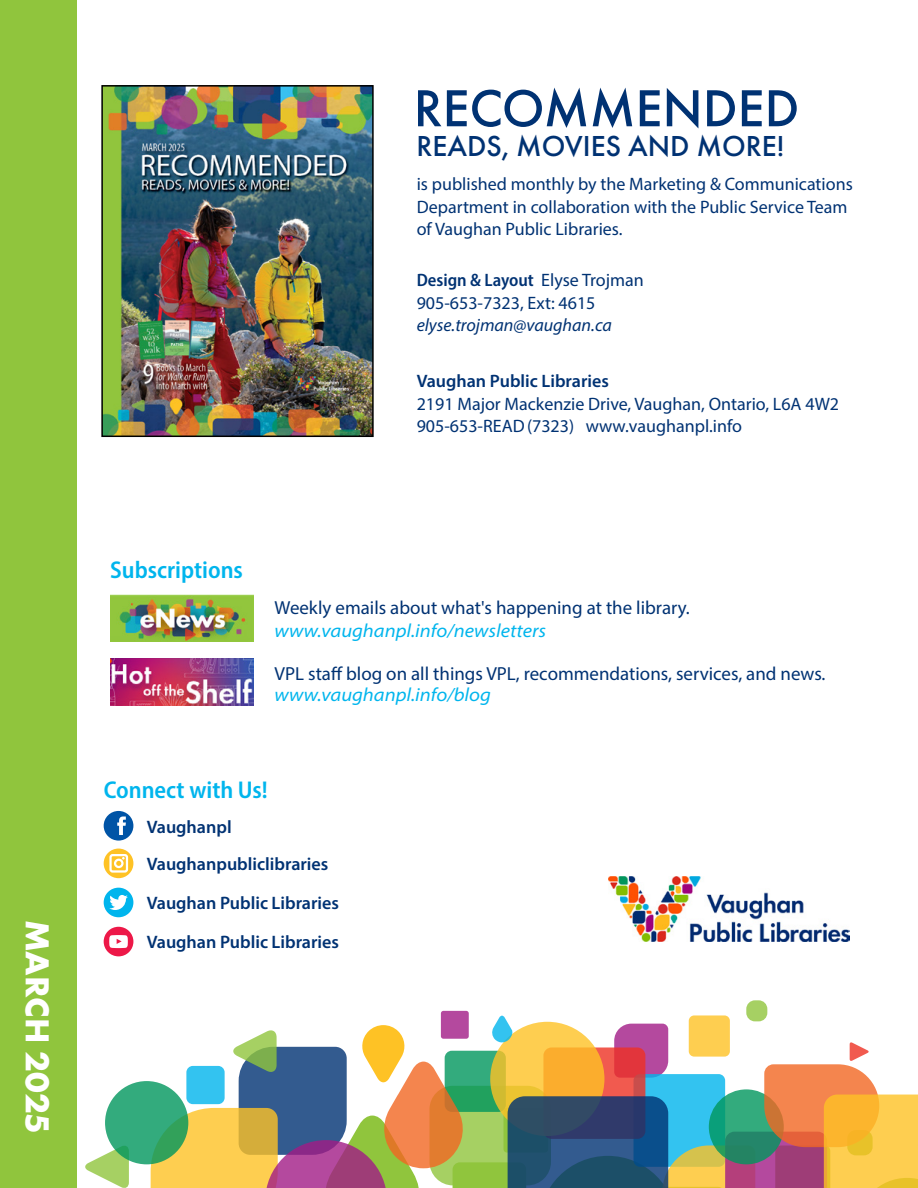
<style>
.page{position:relative;width:918px;height:1188px;background:#fff}
.page>*{position:absolute;margin:0;border:0;box-sizing:border-box;transform-origin:0 0}
.t1{font:500 54px "Futura PT";color:#003273}
.t2{font:700 34.5px "Futura PT";color:#fff}
.t3{font:500 30px "Futura PT";color:#003273}
.t4{font:600 semi-condensed 24.3px "Myriad Pro";color:#00b5ed}
.t5{font:18.9px "Myriad Pro";color:#003273}
.t6{font:italic semi-expanded 18.9px "Myriad Pro";color:#00b5ed}
.t7{font:18px/22.5px "Myriad Pro";color:#003273}
.t8{font:600 18px/39.2px "Myriad Pro";color:#003273}
.t9{font:italic 18px "Myriad Pro";color:#003273}
.s1{font-weight:600;font-stretch:semi-condensed}
</style>
<div class="page">
<div style="left:0;top:0;width:77px;height:1188px;background:#90c53d"></div>
<svg style="left:85px;top:1145px;width:44px;height:43px"></svg>
<div style="left:746px;top:1000px;width:21px;height:21px;background:#a6d063;border-radius:9px"></div>
<div style="left:441px;top:1011px;width:28px;height:28px;background:#b4499e;border-radius:3px"></div>
<svg style="left:689px;top:1015px;width:41px;height:42px"></svg>
<div style="left:105px;top:1081px;width:83px;height:83px;background:#33ab7d;border-radius:50%"></div>
<svg style="left:151px;top:1016px;width:767px;height:172px"></svg>
<img style="left:608px;top:877px;width:241px;height:64px">
<img style="left:104px;top:88px;width:267px;height:346px">
<div style="left:101px;top:85px;width:273px;height:352px;border:2px solid #000"></div>
<div style="left:104px;top:888px;width:29px;height:29px;background:#00b5ed;border-radius:50%"></div>
<svg style="left:109px;top:895px;width:19px;height:15px"></svg>
<div style="left:104px;top:927px;width:29px;height:29px;background:#ed1848;border-radius:50%"></div>
<svg style="left:109px;top:935px;width:19px;height:13px"></svg>
<div style="left:104px;top:811px;width:29px;height:30px;background:#0054a6;border-radius:50%"></div>
<svg style="left:117px;top:817px;width:9px;height:18px"></svg>
<div style="left:104px;top:849px;width:29px;height:29px;background:#fec225;border-radius:50%"></div>
<svg style="left:111px;top:855px;width:16px;height:16px"></svg>
<div style="left:109px;top:854px;width:19px;height:19px;border:2px solid #fff;border-radius:2px"></div>
<div style="left:115px;top:860px;width:7px;height:7px;background:#fec225;border-radius:50%"></div>
<div style="left:114px;top:859px;width:10px;height:9px;border:2px solid #fff;border-radius:50%"></div>
<img style="left:110px;top:594px;width:144px;height:47px">
<img style="left:110px;top:659px;width:144px;height:47px">
<h2 class="t2" style="left:60px;top:920px;width:216px;rotate:90deg">MARCH 2025</h2>
<h1 class="t1" style="left:414px;top:76px;width:387px">RECOMMENDED</h1>
<h3 class="t3" style="left:417px;top:127px;width:369px">READS, MOVIES AND MORE!</h3>
<p class="t7" style="left:417px;top:173px;width:438px">is published monthly by the Marketing &amp; Communications<br>Department in collaboration with the Public Service Team of Vaughan Public Libraries.</p>
<p class="t7" style="left:417px;top:269px;width:229px"><span class="s1">Design &amp; Layout</span> Elyse Trojman<br>905-653-7323, Ext: 4615</p>
<p class="t9" style="left:417px;top:314px;width:197px">elyse.trojman@vaughan.ca</p>
<p class="t8" style="left:417px;top:361px;width:194px">Vaughan Public Libraries</p>
<p class="t7" style="left:417px;top:392px;width:424px">2191 Major Mackenzie Drive, Vaughan, Ontario, L6A 4W2<br>905-653-READ (7323) www.vaughanpl.info</p>
<h3 class="t4" style="left:110px;top:554px;width:134px">Subscriptions</h3>
<p class="t5" style="left:275px;top:596px;width:417px">Weekly emails about what's happening at the library.</p>
<p class="t6" style="left:275px;top:619px;width:273px">www.vaughanpl.info/newsletters</p>
<p class="t5" style="left:275px;top:662px;width:552px">VPL staff blog on all things VPL, recommendations, services, and news.</p>
<p class="t6" style="left:275px;top:683px;width:218px">www.vaughanpl.info/blog</p>
<h3 class="t4" style="left:104px;top:775px;width:166px">Connect with Us!</h3>
<p class="t8" style="left:147px;top:806px;width:86px">Vaughanpl</p>
<p class="t8" style="left:147px;top:844px;width:183px">Vaughanpubliclibraries</p>
<p class="t8" style="left:147px;top:883px;width:194px">Vaughan Public Libraries<br>Vaughan Public Libraries</p>
</div>
